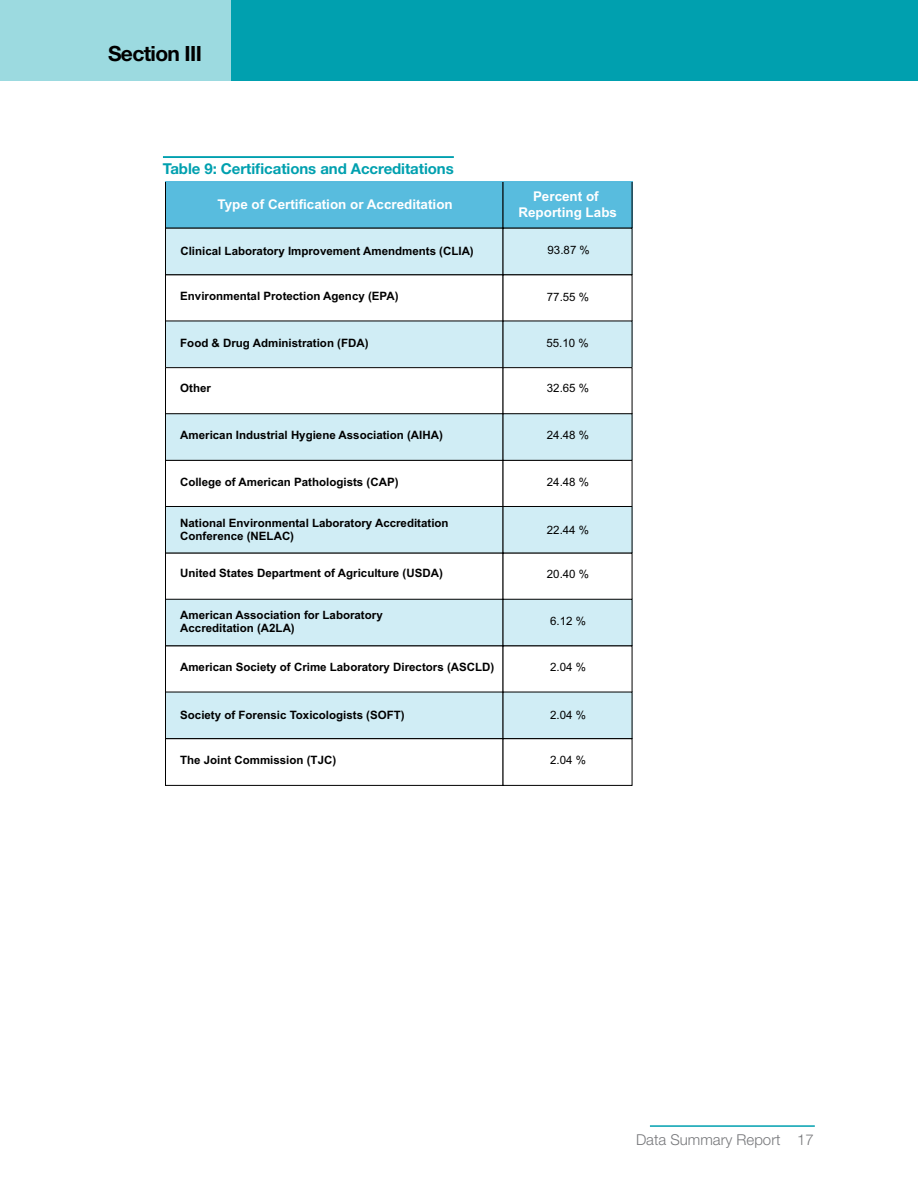
<style>
.page{position:relative;width:918px;height:1188px;background:#fff}
.page>*{position:absolute;margin:0;border:0;box-sizing:border-box;transform-origin:0 0}
.t1{font:700 21px "Helvetica Neue LT Std";letter-spacing:-.03em;color:#000}
.t2{font:700 15px "Helvetica Neue LT Std";letter-spacing:-.005em;color:#00a0af}
.t3{font:300 15px "Helvetica Neue LT Std";color:#77787b}
.t4{font:700 13.5px/16.2px "Arial";color:#fff;text-align:center}
.t5{font:700 11.55px/13.8px "Arial";color:#000}
.t6{font:11.55px "Arial";color:#000}
</style>
<div class="page">
<hr style="left:650px;top:1125px;width:165px;height:2px;background:#00a0af">
<div style="left:165px;top:182px;width:467px;height:46px;background:#58bcde"></div>
<div style="left:166px;top:228px;width:337px;height:47px;background:#d0edf5"></div>
<div style="left:503px;top:228px;width:129px;height:47px;background:#d0edf5"></div>
<div style="left:165px;top:274px;width:339px;height:48px;border:1px solid #000"></div>
<div style="left:503px;top:274px;width:130px;height:48px;border:1px solid #000"></div>
<div style="left:166px;top:321px;width:337px;height:47px;background:#d0edf5"></div>
<div style="left:503px;top:321px;width:129px;height:47px;background:#d0edf5"></div>
<div style="left:165px;top:367px;width:339px;height:48px;border:1px solid #000"></div>
<div style="left:503px;top:367px;width:130px;height:48px;border:1px solid #000"></div>
<div style="left:166px;top:414px;width:337px;height:46px;background:#d0edf5"></div>
<div style="left:165px;top:413px;width:338px;height:48px;border:1px solid #010101"></div>
<div style="left:503px;top:414px;width:129px;height:46px;background:#d0edf5"></div>
<div style="left:503px;top:413px;width:129px;height:48px;border:1px solid #010101"></div>
<div style="left:165px;top:460px;width:339px;height:48px;border:1px solid #000"></div>
<div style="left:503px;top:460px;width:130px;height:48px;border:1px solid #000"></div>
<div style="left:166px;top:506px;width:337px;height:47px;background:#d0edf5"></div>
<div style="left:165px;top:506px;width:338px;height:48px;border:1px solid #010101"></div>
<div style="left:503px;top:506px;width:129px;height:47px;background:#d0edf5"></div>
<div style="left:503px;top:506px;width:129px;height:48px;border:1px solid #010101"></div>
<div style="left:166px;top:599px;width:337px;height:47px;background:#d0edf5"></div>
<div style="left:165px;top:599px;width:338px;height:47px;border:1px solid #010101"></div>
<div style="left:503px;top:599px;width:129px;height:47px;background:#d0edf5"></div>
<div style="left:503px;top:599px;width:129px;height:47px;border:1px solid #010101"></div>
<div style="left:165px;top:645px;width:339px;height:48px;border:1px solid #000"></div>
<div style="left:503px;top:645px;width:130px;height:48px;border:1px solid #000"></div>
<div style="left:166px;top:692px;width:337px;height:47px;background:#d0edf5"></div>
<div style="left:503px;top:692px;width:129px;height:47px;background:#d0edf5"></div>
<div style="left:165px;top:738px;width:339px;height:48px;border:1px solid #000"></div>
<div style="left:503px;top:738px;width:130px;height:48px;border:1px solid #000"></div>
<hr style="left:163px;top:156px;width:291px;height:2px;background:#00a0af">
<div style="left:231px;top:0;width:687px;height:80px;background:#00a0af"></div>
<div style="left:0;top:0;width:231px;height:80px;background:#9cdae0"></div>
<p class="t1" style="left:108px;top:41px;width:95px">Section iii</p>
<p class="t2" style="left:163px;top:160px;width:292px">Table 9: Certifications and Accreditations</p>
<p class="t4" style="left:218px;top:197px;width:237px">Type of Certification or Accreditation</p>
<p class="t4" style="left:518px;top:188px;width:100px">Percent of<br>Reporting Labs</p>
<p class="t5" style="left:180px;top:244px;width:295px">Clinical Laboratory Improvement Amendments (CLIA)</p>
<p class="t6" style="left:548px;top:243px;width:44px">93.87 %</p>
<p class="t5" style="left:180px;top:289px;width:220px">Environmental Protection Agency (EPA)</p>
<p class="t6" style="left:547px;top:290px;width:44px">77.55 %</p>
<p class="t5" style="left:180px;top:337px;width:190px">Food &amp; Drug Administration (FDA)</p>
<p class="t6" style="left:546px;top:336px;width:44px">55.10 %</p>
<p class="t5" style="left:180px;top:381px;width:32px">Other</p>
<p class="t6" style="left:547px;top:380px;width:44px">32.65 %</p>
<p class="t5" style="left:180px;top:428px;width:264px">American Industrial Hygiene Association (AIHA)</p>
<p class="t6" style="left:547px;top:427px;width:44px">24.48 %</p>
<p class="t5" style="left:180px;top:475px;width:220px">College of American Pathologists (CAP)</p>
<p class="t6" style="left:547px;top:474px;width:44px">24.48 %</p>
<p class="t5" style="left:180px;top:516px;width:270px">National Environmental Laboratory Accreditation<br>Conference (NELAC)</p>
<p class="t6" style="left:547px;top:522px;width:44px">22.44 %</p>
<p class="t5" style="left:180px;top:567px;width:264px">United States Department of Agriculture (USDA)</p>
<p class="t6" style="left:547px;top:566px;width:44px">20.40 %</p>
<p class="t5" style="left:180px;top:608px;width:204px">American Association for Laboratory<br>Accreditation (A2LA)</p>
<p class="t6" style="left:550px;top:613px;width:37px">6.12 %</p>
<p class="t5" style="left:180px;top:661px;width:316px">American Society of Crime Laboratory Directors (ASCLD)</p>
<p class="t6" style="left:550px;top:660px;width:37px">2.04 %</p>
<p class="t5" style="left:180px;top:708px;width:226px">Society of Forensic Toxicologists (SOFT)</p>
<p class="t6" style="left:550px;top:708px;width:37px">2.04 %</p>
<p class="t5" style="left:180px;top:753px;width:158px">The Joint Commission (TJC)</p>
<p class="t6" style="left:550px;top:752px;width:37px">2.04 %</p>
<p class="t3" style="left:636px;top:1130px;width:179px">Data Summary Report 17</p>
</div>
